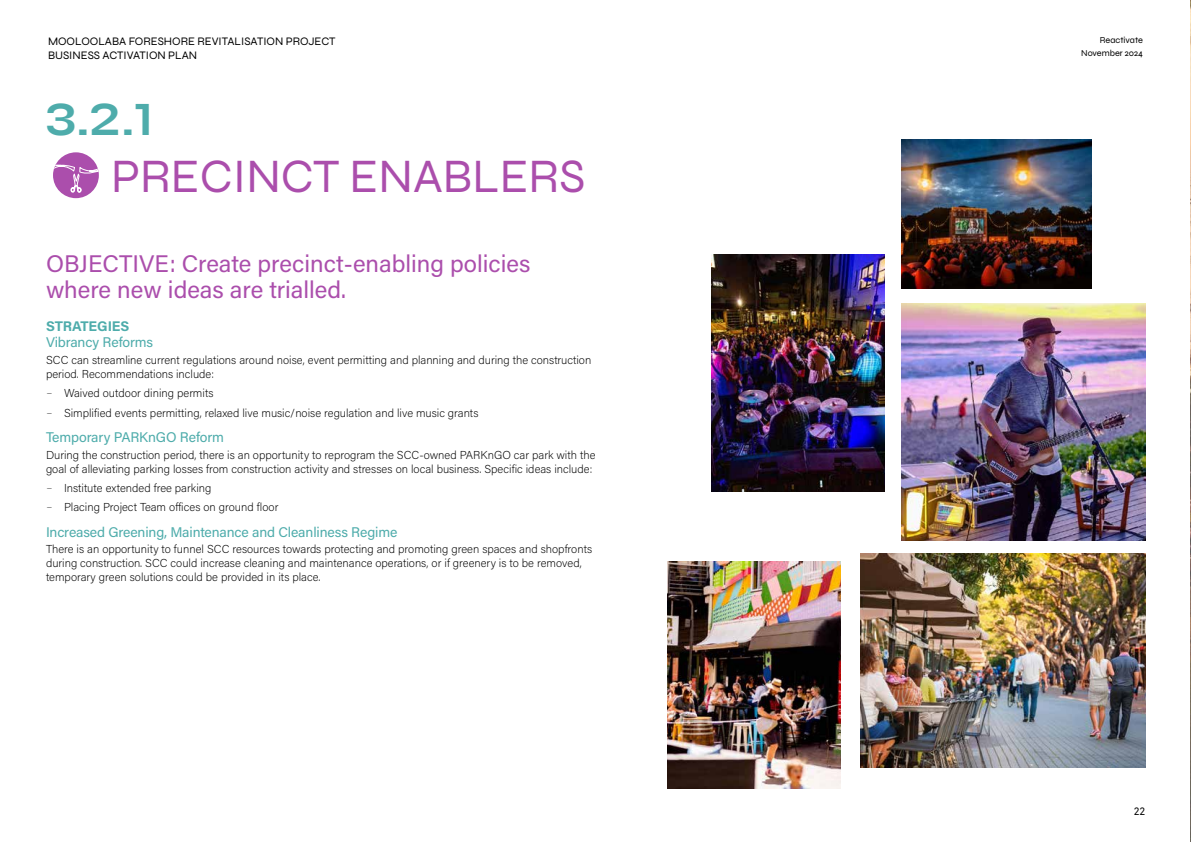
<style>
.page{position:relative;width:1191px;height:842px;background:#fff}
.page>*{position:absolute;margin:0;border:0;box-sizing:border-box;transform-origin:0 0}
.t1{font:48px "Syne";color:#ab4eac}
.t2{font:700 48px "Syne";color:#4eacab}
.t3{font:24px/26px "Acumin Pro";color:#ab4eac}
.t4{font:14px "Acumin Pro";letter-spacing:-.01em;color:#4eacab}
.t5{font:700 14px "Acumin Pro";letter-spacing:-.01em;color:#4eacab}
.t6{font:200 11.5px/13.8px "Acumin Pro";color:#000}
.t7{font:11.5px/13.8px "Syne";color:#000}
.t8{font:9px/12.8px "Syne";color:#000;text-align:right}
.s1{font-family:"Lato";font-weight:300}
</style>
<div class="page">
<div style="left:53px;top:152px;width:46px;height:46px;background:#ab4eac;border-radius:50%"></div>
<svg style="left:53px;top:162px;width:46px;height:31px"></svg>
<img style="left:711px;top:255px;width:174px;height:236px">
<img style="left:902px;top:304px;width:243px;height:236px">
<img style="left:668px;top:561px;width:172px;height:227px">
<img style="left:860px;top:553px;width:285px;height:214px">
<img style="left:902px;top:139px;width:189px;height:149px">
<p class="t7" style="left:48px;top:34px;width:289px">MOOLOOLABA FORESHORE REVITALISATION PROJECT<br>BUSINESS ACTIVATION PLAN</p>
<h1 class="t2" style="left:46px;top:89px;width:109px">3.2.1</h1>
<h1 class="t1" style="left:111px;top:147px;width:476px">PRECINCT ENABLERS</h1>
<h2 class="t3" style="left:46px;top:250px;width:486px">OBJECTIVE: Create precinct-enabling policies where new ideas are trialled.</h2>
<p class="t5" style="left:46px;top:316px;width:85px">STRATEGIES</p>
<p class="t4" style="left:46px;top:333px;width:109px">Vibrancy Reforms</p>
<p class="t6" style="left:46px;top:353px;width:547px">SCC can streamline current regulations around noise, event permitting and planning and during the construction period. Recommendations include:</p>
<p class="t6" style="left:46px;top:386px;width:169px"><span class="s1">–</span> Waived outdoor dining permits</p>
<p class="t6" style="left:46px;top:405px;width:434px"><span class="s1">–</span> Simplified events permitting, relaxed live music/noise regulation and live music grants</p>
<p class="t4" style="left:46px;top:427px;width:179px">Temporary PARKnGO Reform</p>
<p class="t6" style="left:46px;top:447px;width:551px">During the construction period, there is an opportunity to reprogram the SCC-owned PARKnGO car park with the goal of alleviating parking losses from construction activity and stresses on local business. Specific ideas include:</p>
<p class="t6" style="left:46px;top:481px;width:167px"><span class="s1">–</span> Institute extended free parking</p>
<p class="t6" style="left:46px;top:500px;width:234px"><span class="s1">–</span> Placing Project Team offices on ground floor</p>
<p class="t4" style="left:46px;top:522px;width:353px">Increased Greening, Maintenance and Cleanliness Regime</p>
<p class="t6" style="left:46px;top:542px;width:548px">There is an opportunity to funnel SCC resources towards protecting and promoting green spaces and shopfronts during construction. SCC could increase cleaning and maintenance operations, or if greenery is to be removed, temporary green solutions could be provided in its place.</p>
<p class="t8" style="left:1081px;top:33px;width:63px">Reactivate<br>November 2024</p>
<p class="t7" style="left:1134px;top:804px;width:13px">22</p>
</div>
